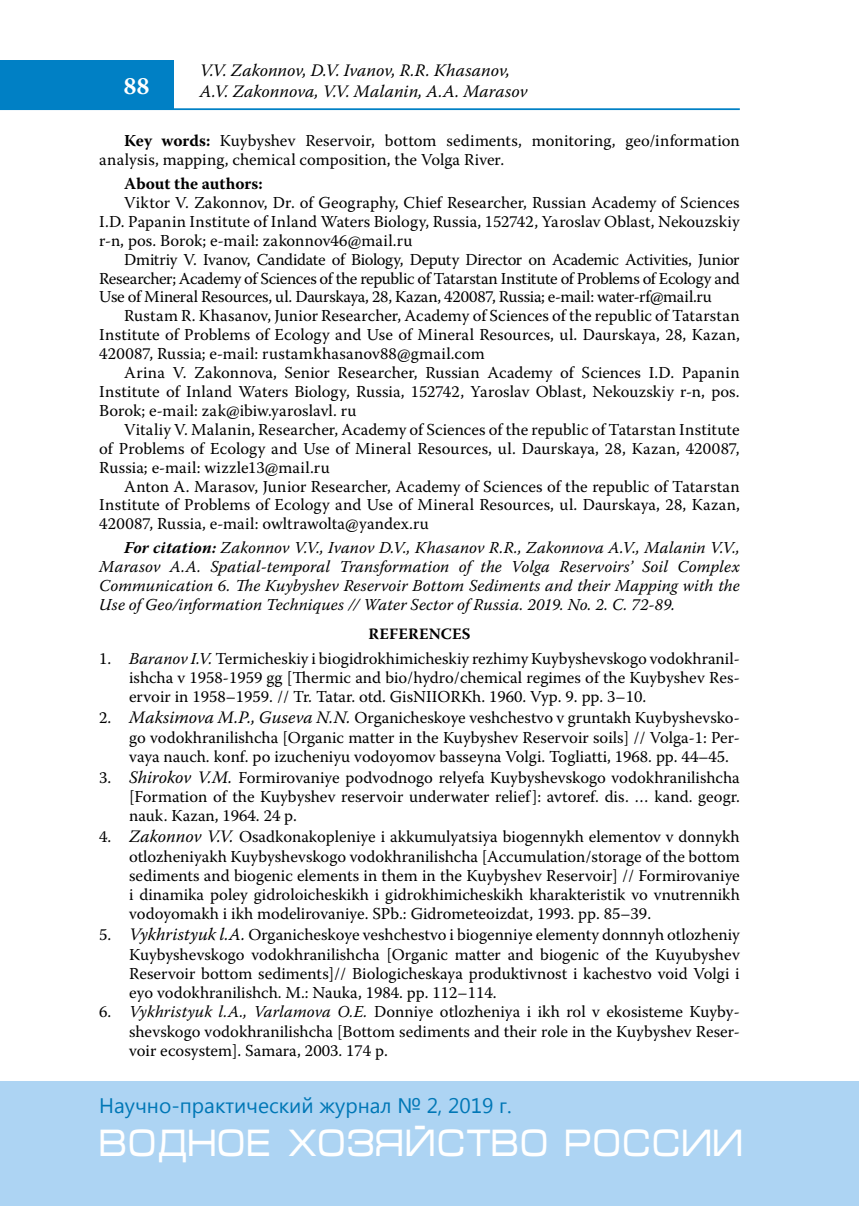
<style>
.page{position:relative;width:859px;height:1206px;background:#fff}
.page>*{position:absolute;margin:0;border:0;box-sizing:border-box;transform-origin:0 0}
.t1{font:38.5px "Micra C";color:#fff;scale:.83 1}
.t2{font:700 24.5px "Warnock Pro";color:#fff}
.t3{font:21px "Segoe UI";color:#0077b6}
.t4{font:italic 17.5px/21px "Warnock Pro";color:#000}
.t5{font:16.62px/19.2px "Warnock Pro";color:#000;text-align:justify}
.t6{font:italic 16.62px/19.1px "Warnock Pro";letter-spacing:.005em;color:#000;text-align:justify}
.t7{font:700 16.62px "Warnock Pro";color:#000}
.t8{font:700 15.75px "Warnock Pro";letter-spacing:.01em;color:#000}
.s1{font-weight:700}
.s2{font-style:italic}
.s3{font-style:italic;font-size:17.5px}
</style>
<div class="page">
<hr style="left:0;top:108px;width:739px;height:2px;background:#0080c5">
<div style="left:0;top:60px;width:174px;height:50px;background:#0080c5"></div>
<div style="left:0;top:1081px;width:858px;height:124px;background:#add4f3"></div>
<h2 class="t2" style="left:123px;top:71px;width:28px">88</h2>
<p class="t4" style="left:200px;top:59px;width:329px">V.V. Zakonnov, D.V. Ivanov, R.R. Khasanov,<br>A.V. Zakonnova, V.V. Malanin, A.A. Marasov</p>
<p class="t5" style="left:99px;top:131px;width:641px;text-indent:25px"><span class="s1">Key words:</span> Kuybyshev Reservoir, bottom sediments, monitoring, geo/information analysis, mapping, chemical composition, the Volga River.</p>
<p class="t7" style="left:124px;top:173px;width:140px">About the authors:</p>
<p class="t5" style="left:99px;top:193px;width:641px;text-indent:25px">Viktor V. Zakonnov, Dr. of Geography, Chief Researcher, Russian Academy of Sciences I.D. Papanin Institute of Inland Waters Biology, Russia, 152742, Yaroslav Oblast, Nekouzskiy r-n, pos. Borok; e-mail: zakonnov46@mail.ru</p>
<p class="t5" style="left:99px;top:249px;width:641px;text-indent:25px">Dmitriy V. Ivanov, Candidate of Biology, Deputy Director on Academic Activities, Junior Researcher; Academy of Sciences of the republic of Tatarstan Institute of Problems of Ecology and Use of Mineral Resources, ul. Daurskaya, 28, Kazan, 420087, Russia; e-mail: water-rf@mail.ru</p>
<p class="t5" style="left:99px;top:306px;width:641px;text-indent:25px">Rustam R. Khasanov, Junior Researcher, Academy of Sciences of the republic of Tatarstan Institute of Problems of Ecology and Use of Mineral Resources, ul. Daurskaya, 28, Kazan, 420087, Russia; e-mail: rustamkhasanov88@gmail.com</p>
<p class="t5" style="left:99px;top:363px;width:641px;text-indent:25px">Arina V. Zakonnova, Senior Researcher, Russian Academy of Sciences I.D. Papanin Institute of Inland Waters Biology, Russia, 152742, Yaroslav Oblast, Nekouzskiy r-n, pos.<br>Borok; e-mail: zak@ibiw.yaroslavl. ru</p>
<p class="t5" style="left:99px;top:419px;width:641px;text-indent:25px">Vitaliy V. Malanin, Researcher, Academy of Sciences of the republic of Tatarstan Institute of Problems of Ecology and Use of Mineral Resources, ul. Daurskaya, 28, Kazan, 420087, Russia; e-mail: wizzle13@mail.ru</p>
<p class="t5" style="left:99px;top:476px;width:641px;text-indent:25px">Anton A. Marasov, Junior Researcher, Academy of Sciences of the republic of Tatarstan Institute of Problems of Ecology and Use of Mineral Resources, ul. Daurskaya, 28, Kazan, 420087, Russia, е-mail: owltrawolta@yandex.ru</p>
<p class="t6" style="left:99px;top:538px;width:641px;text-indent:25px"><span class="s1">For citation:</span> Zakonnov V.V., Ivanov D.V., Khasanov R.R., Zakonnova A.V., Malanin V.V., Marasov A.A. Spatial-temporal Transformation of the Volga Reservoirs’ Soil Complex Communication 6. The Kuybyshev Reservoir Bottom Sediments and their Mapping with the Use of Geo/information Techniques // Water Sector of Russia. 2019. No. 2. С. 72-89.</p>
<p class="t8" style="left:368px;top:625px;width:103px">References</p>
<p class="t5" style="left:129px;top:648px;width:612px;text-indent:-30px">1. <span class="s2">Baranov I.V.</span> Termicheskiy i biogidrokhimicheskiy rezhimy Kuybyshevskogo vodokhranil&shy;ishcha v 1958-1959 gg [Thermic and bio/hydro/chemical regimes of the Kuybyshev Res&shy;ervoir in 1958–1959. // Tr. Tatar. otd. GisNIIORKh. 1960. Vyp. 9. pp. 3–10.</p>
<p class="t5" style="left:129px;top:708px;width:612px;text-indent:-30px">2. <span class="s3">Maksimova M.P., Guseva N.N.</span> Organicheskoye veshchestvo v gruntakh Kuybyshevsko&shy;go vodokhranilishcha [Organic matter in the Kuybyshev Reservoir soils] // Volga-1: Per&shy;vaya nauch. konf. po izucheniyu vodoyomov basseyna Volgi. Togliatti, 1968. pp. 44–45.</p>
<p class="t5" style="left:129px;top:767px;width:612px;text-indent:-30px">3. <span class="s3">Shirokov V.M.</span> Formirovaniye podvodnogo relyefa Kuybyshevskogo vodokhranilishcha [Formation of the Kuybyshev reservoir underwater relief]: avtoref. dis. … kand. geogr. nauk. Kazan, 1964. 24 p.</p>
<p class="t5" style="left:129px;top:827px;width:612px;text-indent:-30px">4. <span class="s3">Zakonnov V.V.</span> Osadkonakopleniye i akkumulyatsiya biogennykh elementov v donnykh otlozheniyakh Kuybyshevskogo vodokhranilishcha [Accumulation/storage of the bottom sediments and biogenic elements in them in the Kuybyshev Reservoir] // Formirovaniye i dinamika poley gidroloicheskikh i gidrokhimicheskikh kharakteristik vo vnutrennikh vodoyomakh i ikh modelirovaniye. SPb.: Gidrometeoizdat, 1993. pp. 85–39.</p>
<p class="t5" style="left:129px;top:925px;width:612px;text-indent:-30px">5. <span class="s3">Vykhristyuk l.A.</span> Organicheskoye veshchestvo i biogenniye elementy donnnyh otlozheniy Kuybyshevskogo vodokhranilishcha [Organic matter and biogenic of the Kuyubyshev Reservoir bottom sediments]// Biologicheskaya produktivnost i kachestvo void Volgi i eyo vodokhranilishch. M.: Nauka, 1984. pp. 112–114.</p>
<p class="t5" style="left:129px;top:1002px;width:612px;text-indent:-30px">6. <span class="s2">Vykhristyuk l.A., Varlamova O.E.</span> Donniye otlozheniya i ikh rol v ekosisteme Kuyby&shy;shevskogo vodokhranilishcha [Bottom sediments and their role in the Kuybyshev Reser&shy;voir ecosystem]. Samara, 2003. 174 p.</p>
<p class="t3" style="left:99px;top:1090px;width:414px">Научно-практический журнал № 2, 2019 г.</p>
<h1 class="t1" style="left:99px;top:1126px;width:777px">ВОДНОЕ ХОЗЯЙСТВО РОССИИ</h1>
</div>
